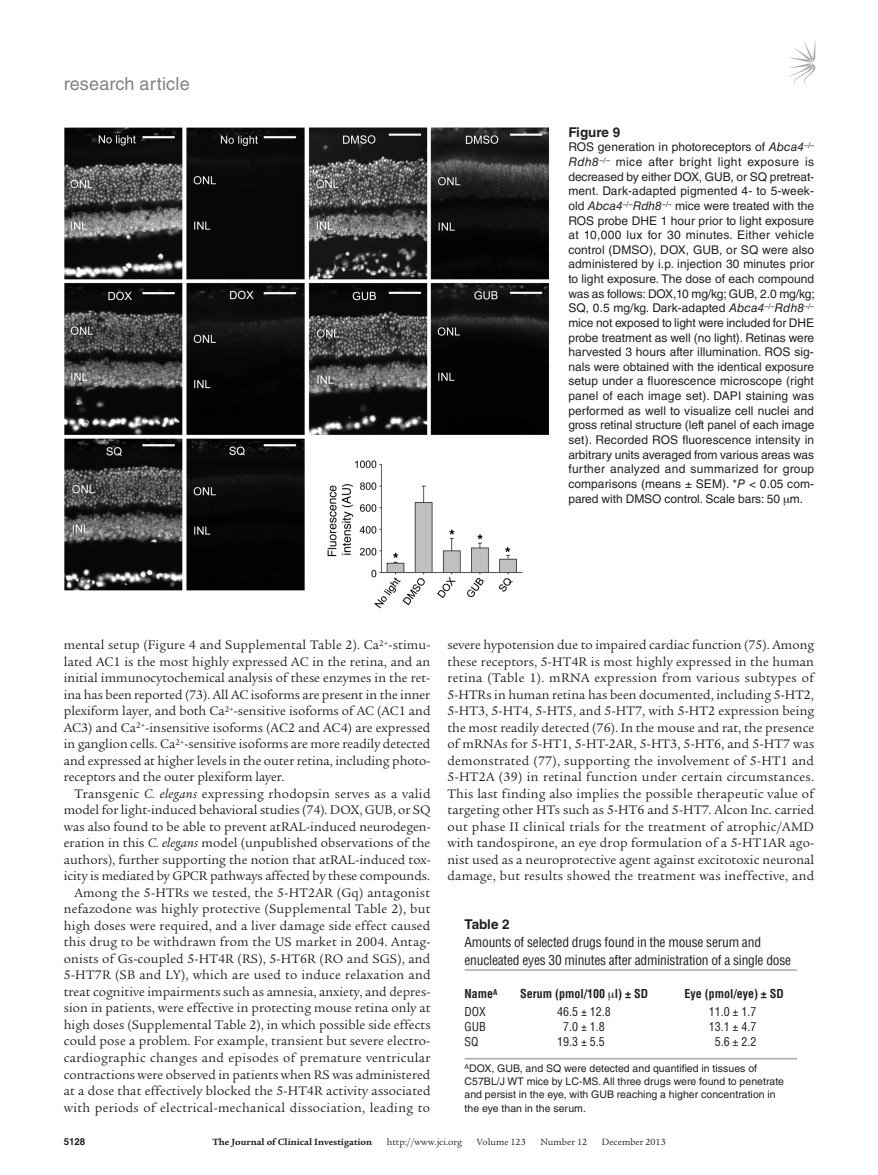
<style>
.page{position:relative;width:878px;height:1175px;background:#fff}
.page>*{position:absolute;margin:0;border:0;box-sizing:border-box;transform-origin:0 0}
.t1{font:18px "Helvetica LT Std";letter-spacing:.01em;color:#808285}
.t2{font:13.5px/16.5px "Legacy Serif Std";letter-spacing:.01em;color:#231f20;text-align:justify}
.t3{font:condensed 13.5px/18px "Helvetica LT Std";letter-spacing:-.015em;color:#231f20}
.t4{font:700 13.5px "Helvetica LT Std";color:#231f20}
.t5{font:12px/14.7px "Helvetica LT Std";letter-spacing:-.005em;color:#231f20;text-align:justify}
.t6{font:condensed 12px "Helvetica LT Std";color:#231f20}
.t7{font:700 condensed 12px "Helvetica LT Std";color:#231f20}
.t8{font:10.5px/13.2px "Helvetica LT Std";letter-spacing:.005em;color:#231f20}
.t9{font:9.75px "Legacy Serif Std";color:#231f20}
.t10{font:700 9.75px "Legacy Serif Std";color:#231f20}
.t11{font:700 9.75px "Helvetica LT Std";color:#231f20}
.s1{font-style:italic}
</style>
<div class="page">
<svg style="left:789px;top:42px;width:26px;height:43px"></svg>
<hr style="left:464px;top:969px;width:333px;height:1px;background:#a8a9ad">
<hr style="left:464px;top:1057px;width:333px;height:2px;background:#a8a9ad">
<img style="left:64px;top:127px;width:486px;height:482px">
<h1 class="t1" style="left:64px;top:73px;width:127px">research article</h1>
<p class="t4" style="left:568px;top:124px;width:53px">Figure 9</p>
<p class="t5" style="left:568px;top:140px;width:248px">ROS generation in photoreceptors of <span class="s1">Abca4</span><sup>–/– </sup><span class="s1">Rdh8</span><sup>–/–</sup> mice after bright light exposure is decreased by either DOX, GUB, or SQ pretreat&shy;ment. Dark-adapted pigmented 4- to 5-week&shy;old <span class="s1">Abca4</span><sup>–/–</sup><span class="s1">Rdh8</span><sup>–/–</sup> mice were treated with the ROS probe DHE 1 hour prior to light exposure at 10,000 lux for 30 minutes. Either vehicle control (DMSO), DOX, GUB, or SQ were also administered by i.p. injection 30 minutes prior to light exposure. The dose of each compound was as follows: DOX,10 mg/kg; GUB, 2.0 mg/kg; SQ, 0.5 mg/kg. Dark-adapted <span class="s1">Abca4</span><sup>–/–</sup><span class="s1">Rdh8</span><sup>–/– </sup>mice not exposed to light were included for DHE probe treatment as well (no light). Retinas were harvested 3 hours after illumination. ROS sig&shy;nals were obtained with the identical exposure setup under a fluorescence microscope (right panel of each image set). DAPI staining was performed as well to visualize cell nuclei and gross retinal structure (left panel of each image set). Recorded ROS fluorescence intensity in arbitrary units averaged from various areas was further analyzed and summarized for group comparisons (means ± SEM). *<span class="s1">P</span> &lt; 0.05 com&shy;pared with DMSO control. Scale bars: 50 m.</p>
<p class="t2" style="left:64px;top:637px;width:368px">mental setup (Figure 4 and Supplemental Table 2). Ca<sup>2+</sup>-stimu&shy;lated AC1 is the most highly expressed AC in the retina, and an initial immunocytochemical analysis of these enzymes in the ret&shy;ina has been reported (73). All AC isoforms are present in the inner plexiform layer, and both Ca<sup>2+</sup>-sensitive isoforms of AC (AC1 and AC3) and Ca<sup>2+</sup>-insensitive isoforms (AC2 and AC4) are expressed in ganglion cells. Ca<sup>2+</sup>-sensitive isoforms are more readily detected and expressed at higher levels in the outer retina, including photo&shy;receptors and the outer plexiform layer.</p>
<p class="t2" style="left:64px;top:785px;width:368px;text-align:right">Transgenic <span class="s1">C. elegans</span> expressing rhodopsin serves as a valid model for light-induced behavioral studies (74). DOX, GUB, or SQ was also found to be able to prevent atRAL-induced neurodegen&shy;eration in this <span class="s1">C. elegans</span> model (unpublished observations of the authors), further supporting the notion that atRAL-induced tox&shy;icity is mediated by GPCR pathways affected by these compounds.<br>Among the 5-HTRs we tested, the 5-HT2AR (Gq) antagonist nefazodone was highly protective (Supplemental Table 2), but high doses were required, and a liver damage side effect caused this drug to be withdrawn from the US market in 2004. Antag&shy;onists of Gs-coupled 5-HT4R (RS), 5-HT6R (RO and SGS), and 5-HT7R (SB and LY), which are used to induce relaxation and treat cognitive impairments such as amnesia, anxiety, and depres&shy;sion in patients, were effective in protecting mouse retina only at high doses (Supplemental Table 2), in which possible side effects could pose a problem. For example, transient but severe electro&shy;cardiographic changes and episodes of premature ventricular contractions were observed in patients when RS was administered at a dose that effectively blocked the 5-HT4R activity associated with periods of electrical-mechanical dissociation, leading to</p>
<p class="t2" style="left:447px;top:637px;width:368px">severe hypotension due to impaired cardiac function (75). Among these receptors, 5-HT4R is most highly expressed in the human retina (Table 1). mRNA expression from various subtypes of 5-HTRs in human retina has been documented, including 5-HT2, 5-HT3, 5-HT4, 5-HT5, and 5-HT7, with 5-HT2 expression being the most readily detected (76). In the mouse and rat, the presence of mRNAs for 5-HT1, 5-HT-2AR, 5-HT3, 5-HT6, and 5-HT7 was demonstrated (77), supporting the involvement of 5-HT1 and 5-HT2A (39) in retinal function under certain circumstances.<br>This last finding also implies the possible therapeutic value of targeting other HTs such as 5-HT6 and 5-HT7. Alcon Inc. carried out phase II clinical trials for the treatment of atrophic/AMD with tandospirone, an eye drop formulation of a 5-HT1AR ago&shy;nist used as a neuroprotective agent against excitotoxic neuronal damage, but results showed the treatment was ineffective, and</p>
<p class="t4" style="left:464px;top:916px;width:47px">Table 2</p>
<p class="t3" style="left:464px;top:933px;width:328px">Amounts of selected drugs found in the mouse serum and enucleated eyes 30 minutes after administration of a single dose</p>
<p class="t7" style="left:464px;top:986px;width:34px">Name<sup>A</sup></p>
<p class="t7" style="left:520px;top:986px;width:129px">Serum (pmol/100 l) ± SD</p>
<p class="t7" style="left:684px;top:986px;width:101px">Eye (pmol/eye) ± SD</p>
<p class="t6" style="left:464px;top:1004px;width:23px">DOX</p>
<p class="t6" style="left:557px;top:1004px;width:55px">46.5 ± 12.8</p>
<p class="t6" style="left:708px;top:1004px;width:49px">11.0 ± 1.7</p>
<p class="t6" style="left:464px;top:1019px;width:23px">GUB</p>
<p class="t6" style="left:563px;top:1019px;width:43px">7.0 ± 1.8</p>
<p class="t6" style="left:708px;top:1019px;width:49px">13.1 ± 4.7</p>
<p class="t6" style="left:464px;top:1034px;width:16px">SQ</p>
<p class="t6" style="left:557px;top:1034px;width:49px">19.3 ± 5.5</p>
<p class="t6" style="left:714px;top:1034px;width:43px">5.6 ± 2.2</p>
<p class="t8" style="left:464px;top:1061px;width:321px"><sup>A</sup>DOX, GUB, and SQ were detected and quantified in tissues of C57BL/J WT mice by LC-MS. All three drugs were found to penetrate and persist in the eye, with GUB reaching a higher concentration in the eye than in the serum.</p>
<p class="t11" style="left:64px;top:1135px;width:23px">5128</p>
<p class="t10" style="left:212px;top:1135px;width:161px">The Journal of Clinical Investigation</p>
<p class="t9" style="left:387px;top:1136px;width:77px">http://www.jci.org</p>
<p class="t9" style="left:477px;top:1136px;width:50px">Volume 123</p>
<p class="t9" style="left:540px;top:1136px;width:48px">Number 12</p>
<p class="t9" style="left:602px;top:1136px;width:65px">December 2013</p>
</div>
